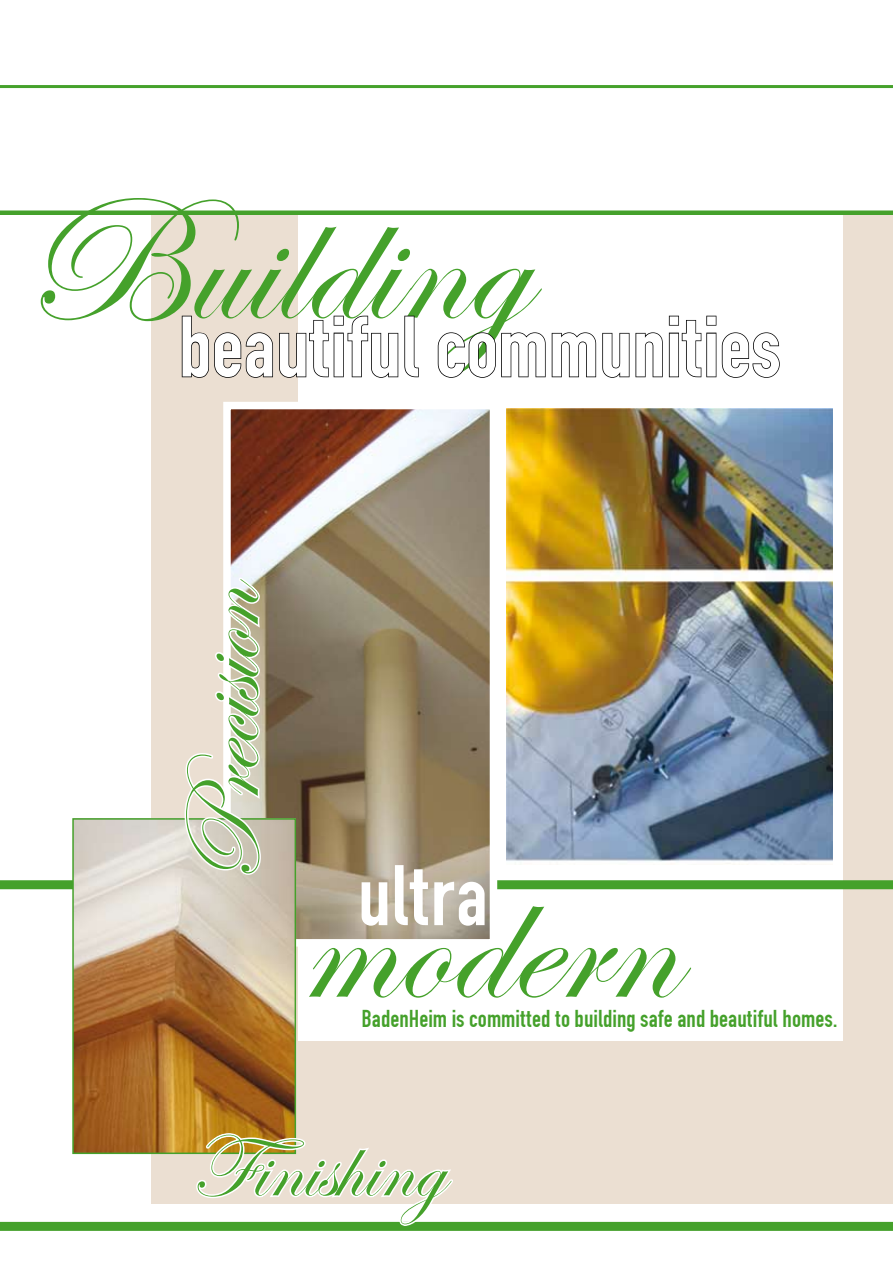
<style>
.page{position:relative;width:893px;height:1263px;background:#fff}
.page>*{position:absolute;margin:0;border:0;box-sizing:border-box;transform-origin:0 0}
.t1{font:180px "Edwardian Script ITC";color:#45a12b}
.t2{font:108px "Edwardian Script ITC";color:#45a12b}
.t3{font:90px "Fette Engschrift";color:#fff}
.t4{font:90px "Edwardian Script ITC";color:#45a12b}
.t5{font:25.5px "Fette Engschrift";color:#45a12b}
</style>
<div class="page">
<div style="left:151px;top:215px;width:742px;height:988px;background:#ebdfd2"></div>
<div style="left:298px;top:107px;width:545px;height:934px;background:#fff"></div>
<img style="left:506px;top:409px;width:326px;height:456px">
<hr style="left:0;top:85px;width:893px;height:3px;background:#45a12b">
<div style="left:0;top:210px;width:893px;height:5px;background:#45a12b"></div>
<svg style="left:181px;top:315px;width:238px;height:63px"></svg>
<svg style="left:437px;top:315px;width:343px;height:63px"></svg>
<div style="left:0;top:880px;width:893px;height:9px;background:#45a12b"></div>
<div style="left:0;top:1222px;width:893px;height:9px;background:#45a12b"></div>
<img style="left:232px;top:411px;width:256px;height:491px">
<div style="left:223px;top:402px;width:274px;height:544px;border:8px solid #fff"></div>
<svg style="left:296px;top:902px;width:201px;height:182px"></svg>
<img style="left:75px;top:821px;width:218px;height:330px">
<div style="left:72px;top:818px;width:224px;height:336px;border:2px solid #45a12b"></div>
<svg style="left:194px;top:1132px;width:262px;height:99px"></svg>
<svg style="left:183px;top:576px;width:170px;height:301px"></svg>
<h1 class="t1" style="left:20px;top:163px;width:507px">Building</h1>
<h3 class="t3" style="left:179px;top:294px;width:604px">beautiful communities</h3>
<h2 class="t2" style="left:165px;top:886px;width:308px;rotate:-90deg">Precision</h2>
<h3 class="t3" style="left:358px;top:843px;width:132px">ultra</h3>
<h1 class="t1" style="left:298px;top:842px;width:378px">modern</h1>
<p class="t5" style="left:361px;top:1003px;width:478px">BadenHeim is committed to building safe and beautiful homes.</p>
<h3 class="t4" style="left:192px;top:1118px;width:253px">Finishing</h3>
</div>
